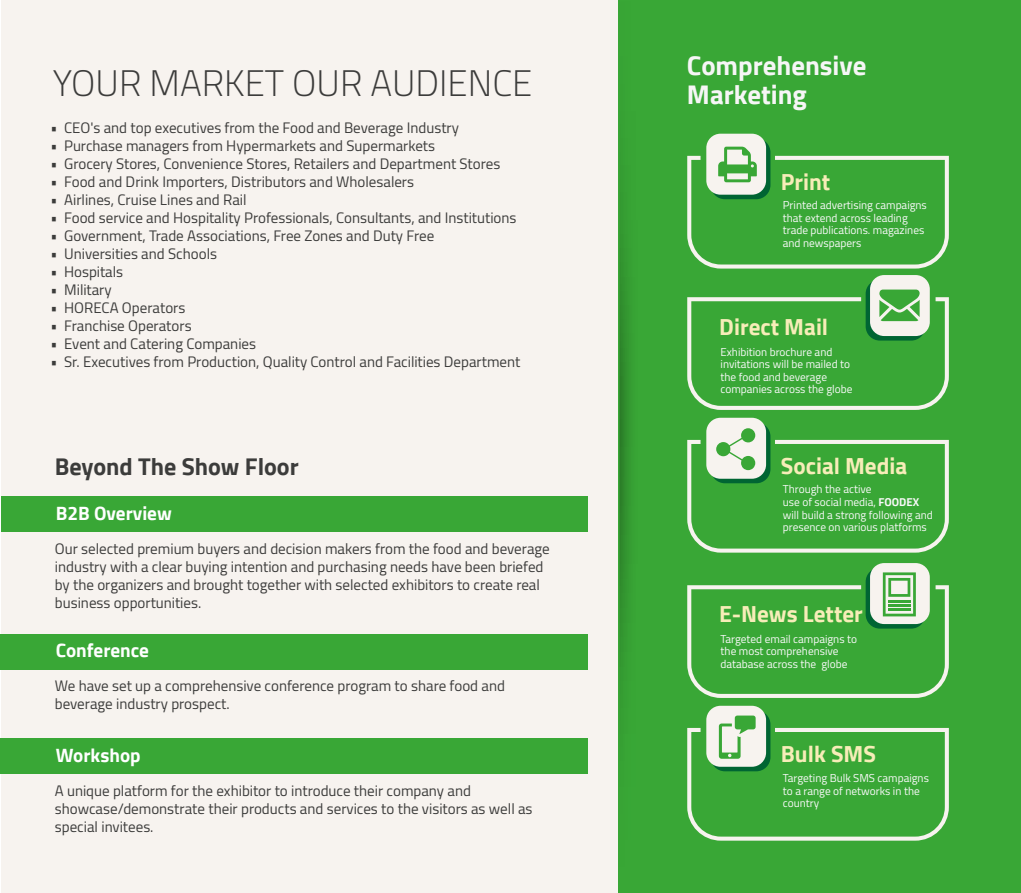
<style>
.page{position:relative;width:1021px;height:893px;background:#fff}
.page>*{position:absolute;margin:0;border:0;box-sizing:border-box;transform-origin:0 0}
.t1{font:300 36.6px "Cairo";color:#3c3c3b}
.t2{font:700 26.85px/29.2px "Cairo";color:#f6f6f6}
.t3{font:700 24.15px "Cairo";color:#3c3c3b}
.t4{font:700 23.1px "Cairo";color:#f7edb8}
.t5{font:700 19.2px "Cairo";color:#fff}
.t6{font:15px/18px "Cairo";color:#3c3c3b}
.t7{font:11.4px/12.6px "Cairo";color:#f9f9f9}
.s1{font-weight:700}
</style>
<div class="page">
<div style="left:1px;top:0;width:1018px;height:893px;background:#f7f3ef"></div>
<div style="left:618px;top:0;width:402px;height:893px;background:#39a736"></div>
<svg style="left:619px;top:165px;width:12px;height:543px"></svg>
<div style="left:1px;top:497px;width:586px;height:35px;background:#39a736"></div>
<div style="left:0;top:634px;width:587px;height:35px;background:#39a736"></div>
<div style="left:0;top:738px;width:587px;height:36px;background:#39a736"></div>
<div style="left:706px;top:134px;width:60px;height:61px;background:#f7f3ef;border-radius:14px"></div>
<svg style="left:687px;top:147px;width:261px;height:122px"></svg>
<div style="left:706px;top:418px;width:60px;height:61px;background:#f7f3ef;border-radius:14px"></div>
<div style="left:870px;top:275px;width:59px;height:61px;background:#f7f3ef;border-radius:14px"></div>
<div style="left:706px;top:706px;width:60px;height:61px;background:#f7f3ef;border-radius:14px"></div>
<div style="left:870px;top:563px;width:59px;height:61px;background:#f7f3ef;border-radius:14px"></div>
<svg style="left:687px;top:290px;width:261px;height:120px"></svg>
<svg style="left:687px;top:428px;width:261px;height:125px"></svg>
<svg style="left:687px;top:572px;width:261px;height:126px"></svg>
<hr style="left:888px;top:600px;width:22px;height:3px;background:#39a736">
<hr style="left:888px;top:604px;width:22px;height:3px;background:#39a736">
<hr style="left:888px;top:608px;width:22px;height:2px;background:#39a736">
<svg style="left:687px;top:716px;width:261px;height:125px"></svg>
<h1 class="t1" style="left:53px;top:54px;width:481px">YOUR MARKET OUR AUDIENCE</h1>
<p class="t6" style="left:50px;top:119px;width:410px">• CEO's and top executives from the Food and Beverage Industry</p>
<p class="t6" style="left:50px;top:137px;width:386px">• Purchase managers from Hypermarkets and Supermarkets</p>
<p class="t6" style="left:50px;top:155px;width:451px">• Grocery Stores, Convenience Stores, Retailers and Department Stores</p>
<p class="t6" style="left:50px;top:173px;width:365px">• Food and Drink Importers, Distributors and Wholesalers</p>
<p class="t6" style="left:50px;top:191px;width:198px">• Airlines, Cruise Lines and Rail</p>
<p class="t6" style="left:50px;top:209px;width:467px">• Food service and Hospitality Professionals, Consultants, and Institutions</p>
<p class="t6" style="left:50px;top:227px;width:385px">• Government, Trade Associations, Free Zones and Duty Free</p>
<p class="t6" style="left:50px;top:245px;width:168px">• Universities and Schools</p>
<p class="t6" style="left:50px;top:263px;width:74px">• Hospitals</p>
<p class="t6" style="left:50px;top:281px;width:63px">• Military</p>
<p class="t6" style="left:50px;top:299px;width:136px">• HORECA Operators</p>
<p class="t6" style="left:50px;top:317px;width:143px">• Franchise Operators</p>
<p class="t6" style="left:50px;top:335px;width:207px">• Event and Catering Companies</p>
<p class="t6" style="left:50px;top:353px;width:471px">• Sr. Executives from Production, Quality Control and Facilities Department</p>
<h3 class="t3" style="left:55px;top:453px;width:245px">Beyond The Show Floor</h3>
<p class="t5" style="left:56px;top:502px;width:117px">B2B Overview</p>
<p class="t6" style="left:55px;top:540px;width:496px">Our selected premium buyers and decision makers from the food and beverage industry with a clear buying intention and purchasing needs have been briefed by the organizers and brought together with selected exhibitors to create real business opportunities.</p>
<p class="t5" style="left:56px;top:639px;width:95px">Conference</p>
<p class="t6" style="left:55px;top:677px;width:451px">We have set up a comprehensive conference program to share food and beverage industry prospect.</p>
<p class="t5" style="left:56px;top:744px;width:86px">Workshop</p>
<p class="t6" style="left:55px;top:781px;width:479px">A unique platform for the exhibitor to introduce their company and showcase/demonstrate their products and services to the visitors as well as special invitees.</p>
<h2 class="t2" style="left:687px;top:51px;width:181px">Comprehensive<br>Marketing</h2>
<h3 class="t4" style="left:780px;top:168px;width:51px">Print</h3>
<p class="t7" style="left:782px;top:199px;width:145px">Printed advertising campaigns that extend across leading trade publications. magazines and newspapers</p>
<h3 class="t4" style="left:719px;top:313px;width:110px">Direct Mail</h3>
<p class="t7" style="left:720px;top:345px;width:133px">Exhibition brochure and invitations will be mailed to the food and beverage companies across the globe</p>
<h3 class="t4" style="left:780px;top:452px;width:128px">Social Media</h3>
<p class="t7" style="left:782px;top:483px;width:151px">Through the active<br>use of social media, <span class="s1">FOODEX </span>will build a strong following and presence on various platforms</p>
<h3 class="t4" style="left:719px;top:600px;width:145px">E-News Letter</h3>
<p class="t7" style="left:720px;top:632px;width:138px">Targeted email campaigns to the most comprehensive database across the globe</p>
<h3 class="t4" style="left:780px;top:740px;width:97px">Bulk SMS</h3>
<p class="t7" style="left:782px;top:772px;width:148px">Targeting Bulk SMS campaigns to a range of networks in the country</p>
</div>
